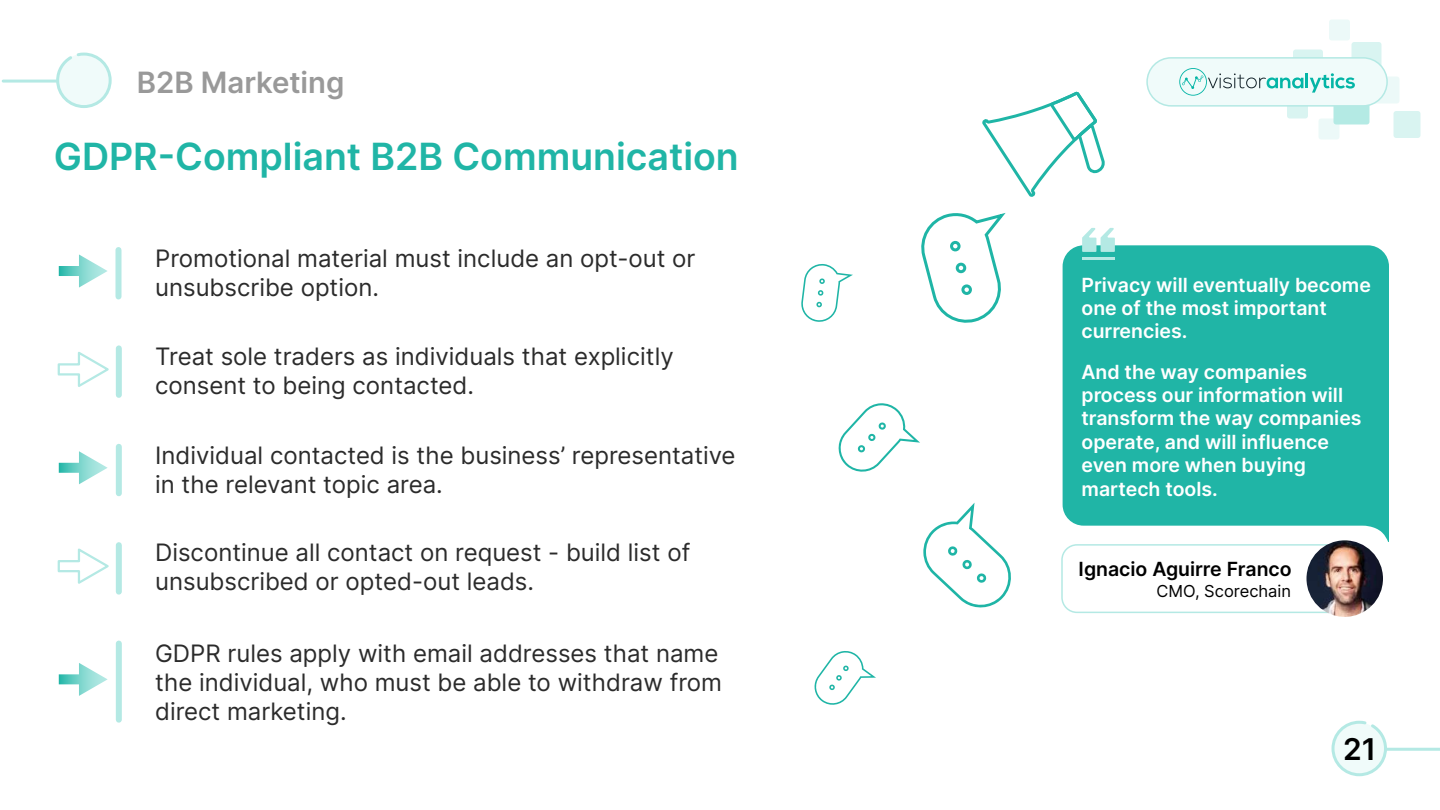
<style>
.page{position:relative;width:1440px;height:810px;background:#fff}
.page>*{position:absolute;margin:0;border:0;box-sizing:border-box;transform-origin:0 0}
.t1{font:600 37.5px "Inter";color:#20b5a6}
.t2{font:600 30px "Inter";color:#000}
.t3{font:600 29.4px "Inter";color:#999}
.t4{font:24px/28.8px "Inter";color:#2b2b2b}
.t5{font:600 19.5px/23.4px "Inter";color:#fff}
.t6{font:600 19.5px "Inter";color:#000}
.t7{font:16.5px "Inter";color:#000}
</style>
<div class="page">
<hr style="left:1386px;top:748px;width:54px;height:3px;background:#b4e9e4">
<svg style="left:1331px;top:720px;width:58px;height:57px"></svg>
<div style="left:1373px;top:76px;width:27px;height:28px;background:#ecf9f8;border-radius:3px"></div>
<div style="left:1319px;top:118px;width:21px;height:22px;background:#ecf9f8;border-radius:3px"></div>
<div style="left:1329px;top:20px;width:21px;height:20px;background:#ecf9f8;border-radius:3px"></div>
<div style="left:1287px;top:98px;width:21px;height:20px;background:#d9f4f1;border-radius:3px"></div>
<div style="left:1394px;top:111px;width:27px;height:27px;background:#d9f4f1;border-radius:3px"></div>
<div style="left:1352px;top:42px;width:30px;height:30px;background:#d9f4f1;border-radius:3px"></div>
<div style="left:1293px;top:50px;width:30px;height:30px;background:#d9f4f1;border-radius:3px"></div>
<div style="left:1334px;top:88px;width:36px;height:36px;background:#b4eae4;border-radius:3px"></div>
<div style="left:1061px;top:544px;width:285px;height:69px;border:2px solid #b4e9e4;border-radius:15px"></div>
<div style="left:1063px;top:245px;width:326px;height:297px;background:#20b5a6"></div>
<hr style="left:3px;top:80px;width:54px;height:3px;background:#b4e9e4">
<svg style="left:55px;top:52px;width:57px;height:56px"></svg>
<img style="left:1306px;top:540px;width:77px;height:77px;border-radius:38px">
<svg style="left:59px;top:254px;width:48px;height:34px"></svg>
<div style="left:116px;top:250px;width:6px;height:47px;background:#b4e9e4"></div>
<svg style="left:57px;top:352px;width:52px;height:35px"></svg>
<div style="left:116px;top:348px;width:6px;height:47px;background:#b4e9e4"></div>
<svg style="left:59px;top:451px;width:49px;height:33px"></svg>
<div style="left:116px;top:447px;width:6px;height:46px;background:#b4e9e4"></div>
<svg style="left:57px;top:548px;width:52px;height:36px"></svg>
<div style="left:116px;top:545px;width:6px;height:47px;background:#b4e9e4"></div>
<svg style="left:59px;top:663px;width:49px;height:33px"></svg>
<div style="left:116px;top:644px;width:6px;height:76px;background:#b4e9e4"></div>
<svg style="left:982px;top:91px;width:123px;height:106px"></svg>
<svg style="left:921px;top:213px;width:85px;height:110px"></svg>
<div style="left:961px;top:284px;width:11px;height:11px;border:3px solid #1fb5a6;border-radius:50%"></div>
<div style="left:956px;top:263px;width:10px;height:10px;border:3px solid #1fb5a6;border-radius:50%"></div>
<div style="left:950px;top:241px;width:11px;height:10px;border:3px solid #1fb5a6;border-radius:50%"></div>
<svg style="left:801px;top:264px;width:52px;height:58px"></svg>
<svg style="left:814px;top:651px;width:62px;height:54px"></svg>
<svg style="left:838px;top:403px;width:82px;height:69px"></svg>
<svg style="left:923px;top:503px;width:88px;height:105px"></svg>
<hr style="left:1082px;top:257px;width:33px;height:3px;background:#b4e9e4">
<svg style="left:1082px;top:228px;width:33px;height:24px"></svg>
<div style="left:1147px;top:58px;width:240px;height:48px;background:#f0fbfa;border-radius:24px"></div>
<div style="left:1146px;top:57px;width:242px;height:50px;border:2px solid #b4e9e4;border-radius:24px"></div>
<svg style="left:1179px;top:68px;width:176px;height:28px"></svg>
<p class="t3" style="left:137px;top:61px;width:209px">B2B Marketing</p>
<h1 class="t1" style="left:54px;top:129px;width:687px">GDPR-Compliant B2B Communication</h1>
<p class="t4" style="left:155px;top:243px;width:542px">Promotional material must include an opt-out or unsubscribe option.</p>
<p class="t4" style="left:155px;top:342px;width:520px">Treat sole traders as individuals that explicitly consent to being contacted.</p>
<p class="t4" style="left:155px;top:440px;width:582px">Individual contacted is the business’ representative in the relevant topic area.</p>
<p class="t4" style="left:155px;top:538px;width:537px">Discontinue all contact on request - build list of unsubscribed or opted-out leads.</p>
<p class="t4" style="left:155px;top:639px;width:568px">GDPR rules apply with email addresses that name the individual, who must be able to withdraw from direct marketing.</p>
<p class="t5" style="left:1082px;top:272px;width:291px">Privacy will eventually become one of the most important currencies.</p>
<p class="t5" style="left:1082px;top:359px;width:282px">And the way companies process our information will transform the way companies operate, and will influence even more when buying martech tools.</p>
<p class="t6" style="left:1079px;top:554px;width:215px">Ignacio Aguirre Franco</p>
<p class="t7" style="left:1157px;top:579px;width:136px">CMO, Scorechain</p>
<p class="t2" style="left:1343px;top:727px;width:35px">21</p>
</div>
